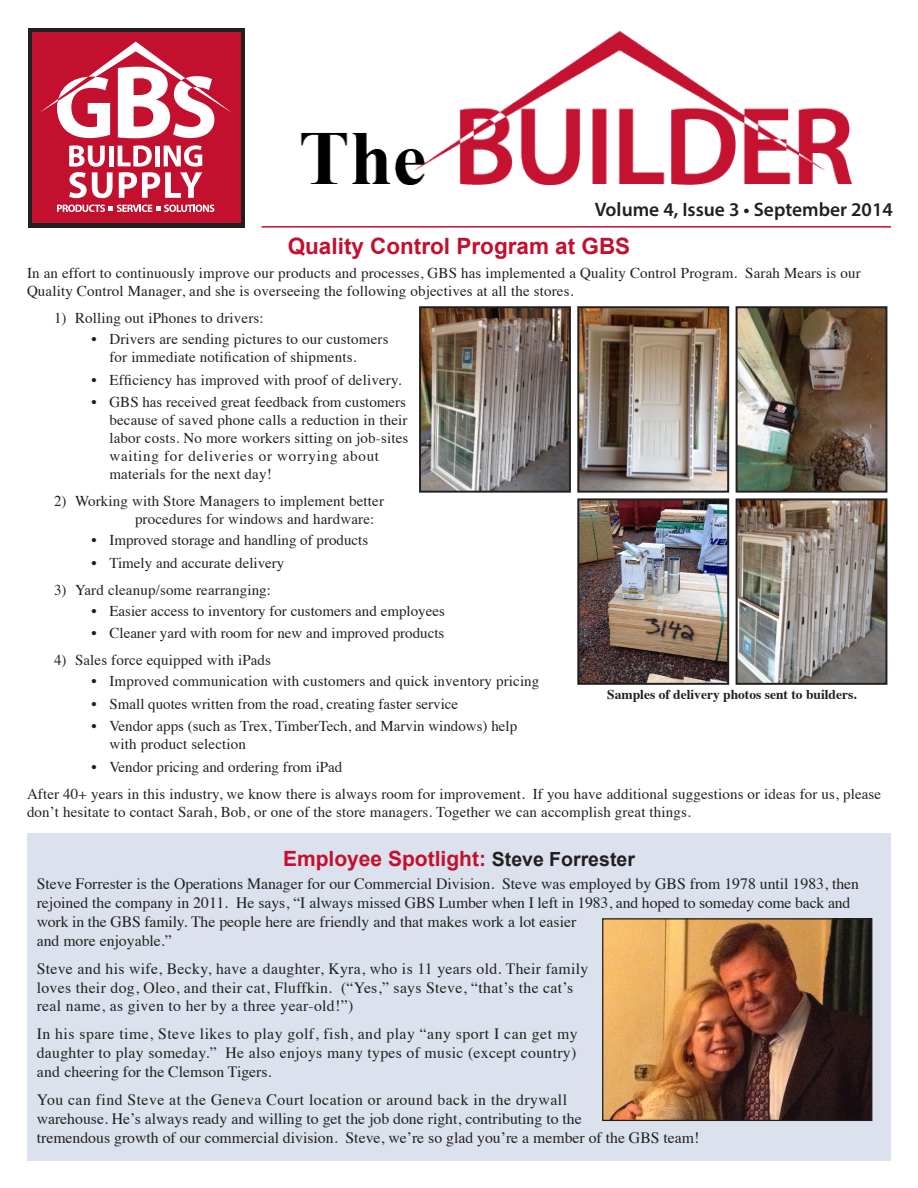
<style>
.page{position:relative;width:918px;height:1188px;background:#fff}
.page>*{position:absolute;margin:0;border:0;box-sizing:border-box;transform-origin:0 0}
.t1{font:700 22.5px "Arial";color:#c3102f}
.t2{font:700 21px "Arial";color:#c3102f}
.t3{font:600 19.5px "Myriad Pro";color:#231f20}
.t4{font:15.75px/18.9px "Times";color:#231f20}
.t5{font:15.75px/18.9px "Times";letter-spacing:.02em;color:#231f20}
.t6{font:15.75px "Times";letter-spacing:.03em;color:#231f20}
.t7{font:15px/18px "Times";letter-spacing:.01em;color:#231f20}
.t8{font:700 13.5px "Times";color:#231f20}
.s1{font-size:19.5px;color:#231f20}
</style>
<div class="page">
<hr style="left:262px;top:226px;width:629px;height:2px;background:#c3102f">
<div style="left:28px;top:28px;width:217px;height:200px;background:#231f20"></div>
<div style="left:32px;top:32px;width:208px;height:191px;background:#c3102f"></div>
<svg style="left:69px;top:145px;width:133px;height:53px"></svg>
<svg style="left:57px;top:205px;width:157px;height:7px"></svg>
<svg style="left:40px;top:42px;width:192px;height:96px"></svg>
<img style="left:300px;top:30px;width:553px;height:155px">
<div style="left:27px;top:834px;width:864px;height:327px;background:#dce2ed"></div>
<img style="left:604px;top:920px;width:266px;height:199px">
<div style="left:602px;top:918px;width:270px;height:203px;border:1px solid #231f20"></div>
<img style="left:739px;top:309px;width:145px;height:181px">
<div style="left:736px;top:306px;width:151px;height:187px;border:2px solid #231f20"></div>
<img style="left:580px;top:309px;width:146px;height:181px">
<div style="left:577px;top:306px;width:152px;height:187px;border:2px solid #231f20"></div>
<img style="left:422px;top:309px;width:146px;height:181px">
<div style="left:419px;top:306px;width:152px;height:187px;border:2px solid #231f20"></div>
<img style="left:739px;top:501px;width:145px;height:181px">
<div style="left:736px;top:498px;width:151px;height:187px;border:2px solid #231f20"></div>
<img style="left:580px;top:501px;width:146px;height:181px">
<div style="left:577px;top:498px;width:152px;height:187px;border:2px solid #231f20"></div>
<p class="t3" style="left:595px;top:197px;width:300px">Volume 4, Issue 3 • September 2014</p>
<p class="t1" style="left:288px;top:231px;width:344px">Quality Control Program at GBS</p>
<p class="t7" style="left:27px;top:263px;width:835px">In an effort to continuously improve our products and processes, GBS has implemented a Quality Control Program. Sarah Mears is our<br>Quality Control Manager, and she is overseeing the following objectives at all the stores.</p>
<p class="t7" style="left:54px;top:308px;width:211px">1) Rolling out iPhones to drivers:</p>
<p class="t7" style="left:91px;top:329px;width:299px">• Drivers are sending pictures to our customers</p>
<p class="t7" style="left:110px;top:347px;width:248px">for immediate notification of shipments.</p>
<p class="t7" style="left:91px;top:369px;width:311px">• Efficiency has improved with proof of delivery.</p>
<p class="t7" style="left:110px;top:392px;width:300px;text-indent:-18px">• GBS has received great feedback from customers because of saved phone calls a reduction in their labor costs. No more workers sitting on job-sites waiting for deliveries or worrying about</p>
<p class="t7" style="left:110px;top:464px;width:164px">materials for the next day!</p>
<p class="t7" style="left:135px;top:491px;width:251px;text-indent:-81px">2) Working with Store Managers to implement better procedures for windows and hardware:</p>
<p class="t7" style="left:91px;top:530px;width:278px">• Improved storage and handling of products</p>
<p class="t7" style="left:91px;top:552px;width:194px">• Timely and accurate delivery</p>
<p class="t7" style="left:54px;top:579px;width:219px">3) Yard cleanup/some rearranging:</p>
<p class="t7" style="left:91px;top:600px;width:355px">• Easier access to inventory for customers and employees</p>
<p class="t7" style="left:91px;top:623px;width:354px">• Cleaner yard with room for new and improved products</p>
<p class="t7" style="left:54px;top:650px;width:219px">4) Sales force equipped with iPads</p>
<p class="t7" style="left:91px;top:671px;width:449px">• Improved communication with customers and quick inventory pricing</p>
<p class="t7" style="left:91px;top:693px;width:368px">• Small quotes written from the road, creating faster service</p>
<p class="t7" style="left:91px;top:716px;width:427px">• Vendor apps (such as Trex, TimberTech, and Marvin windows) help</p>
<p class="t7" style="left:110px;top:734px;width:138px">with product selection</p>
<p class="t7" style="left:91px;top:756px;width:252px">• Vendor pricing and ordering from iPad</p>
<p class="t7" style="left:27px;top:783px;width:856px">After 40+ years in this industry, we know there is always room for improvement. If you have additional suggestions or ideas for us, please don’t hesitate to contact Sarah, Bob, or one of the store managers. Together we can accomplish great things.</p>
<p class="t8" style="left:607px;top:682px;width:251px">Samples of delivery photos sent to builders.</p>
<p class="t2" style="left:283px;top:844px;width:353px">Employee Spotlight: <span class="s1">Steve Forrester</span></p>
<p class="t4" style="left:37px;top:873px;width:824px">Steve Forrester is the Operations Manager for our Commercial Division. Steve was employed by GBS from 1978 until 1983, then</p>
<p class="t4" style="left:37px;top:892px;width:815px">rejoined the company in 2011. He says, “I always missed GBS Lumber when I left in 1983, and hoped to someday come back and work in the GBS family. The people here are friendly and that makes work a lot easier<br>and more enjoyable.”</p>
<p class="t5" style="left:37px;top:958px;width:553px">Steve and his wife, Becky, have a daughter, Kyra, who is 11 years old. Their family</p>
<p class="t5" style="left:37px;top:976px;width:538px">loves their dog, Oleo, and their cat, Fluffkin. (“Yes,” says Steve, “that’s the cat’s</p>
<p class="t5" style="left:37px;top:995px;width:318px">real name, as given to her by a three year-old!”)</p>
<p class="t6" style="left:37px;top:1019px;width:542px">In his spare time, Steve likes to play golf, fish, and play “any sport I can get my</p>
<p class="t5" style="left:37px;top:1042px;width:541px">daughter to play someday.” He also enjoys many types of music (except country) and cheering for the Clemson Tigers.</p>
<p class="t6" style="left:37px;top:1085px;width:532px">You can find Steve at the Geneva Court location or around back in the drywall</p>
<p class="t4" style="left:37px;top:1108px;width:664px">warehouse. He’s always ready and willing to get the job done right, contributing to the<br>tremendous growth of our commercial division. Steve, we’re so glad you’re a member of the GBS team!</p>
</div>
